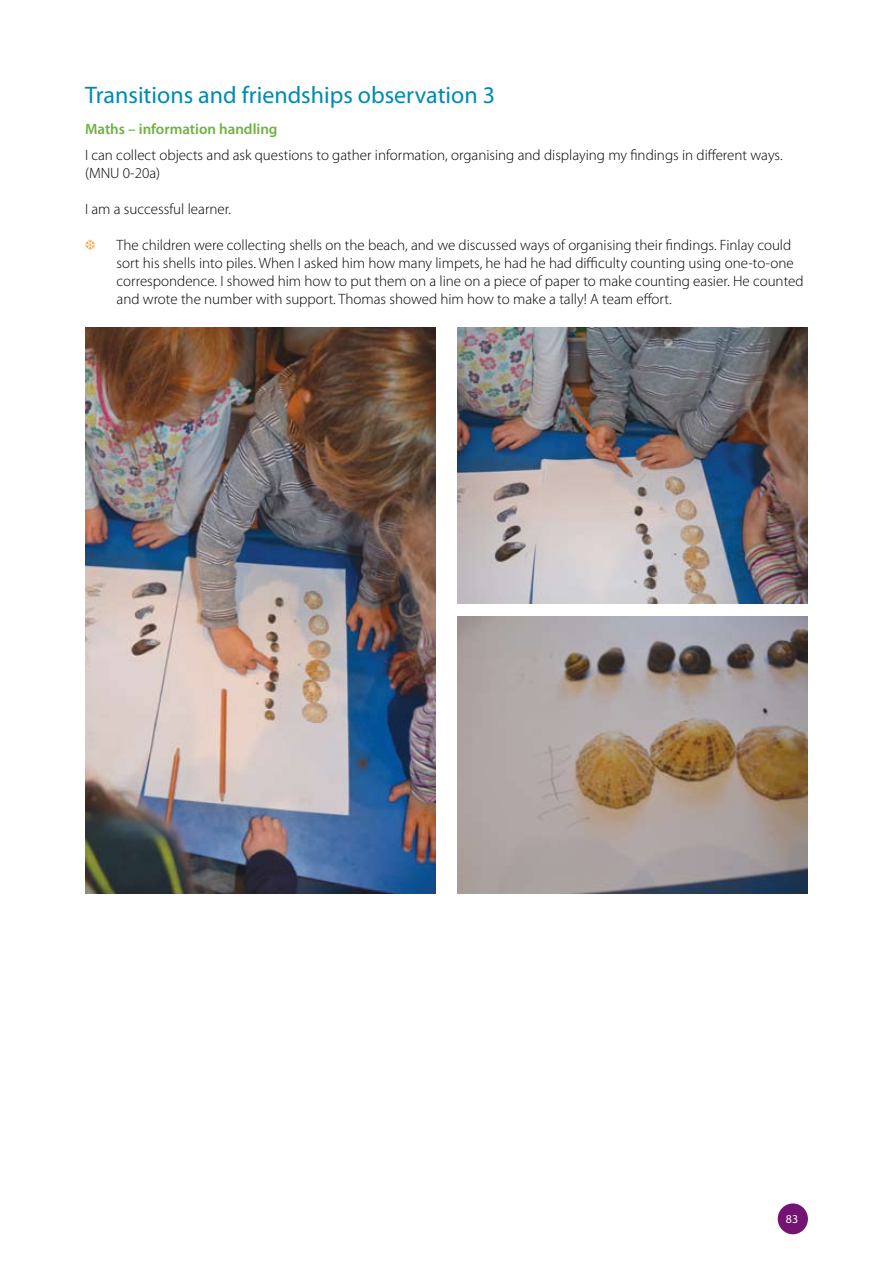
<style>
.page{position:relative;width:893px;height:1263px;background:#fff}
.page>*{position:absolute;margin:0;border:0;box-sizing:border-box;transform-origin:0 0}
.t1{font:24px "Myriad Pro";color:#008ab0}
.t2{font:300 15px/18px "Myriad Pro";color:#000}
.t3{font:600 15px "Myriad Pro";color:#6db33f}
.t4{font:12px "Myriad Pro";color:#fff}
</style>
<div class="page">
<div style="left:778px;top:1203px;width:30px;height:31px;background:#731472;border-radius:50%"></div>
<img style="left:85px;top:327px;width:351px;height:566px">
<img style="left:457px;top:327px;width:351px;height:277px">
<img style="left:457px;top:617px;width:351px;height:276px">
<h1 class="t1" style="left:85px;top:80px;width:412px">Transitions and friendships observation 3</h1>
<p class="t3" style="left:85px;top:119px;width:194px">Maths – information handling</p>
<p class="t2" style="left:85px;top:147px;width:699px">I can collect objects and ask questions to gather information, organising and displaying my findings in different ways. (MNU 0-20a)</p>
<p class="t2" style="left:85px;top:201px;width:148px">I am a successful learner.</p>
<p class="t2" style="left:117px;top:237px;width:689px">The children were collecting shells on the beach, and we discussed ways of organising their findings. Finlay could sort his shells into piles. When I asked him how many limpets, he had he had difficulty counting using one-to-one correspondence. I showed him how to put them on a line on a piece of paper to make counting easier. He counted and wrote the number with support. Thomas showed him how to make a tally! A team effort.</p>
<p class="t4" style="left:786px;top:1211px;width:14px">83</p>
</div>
